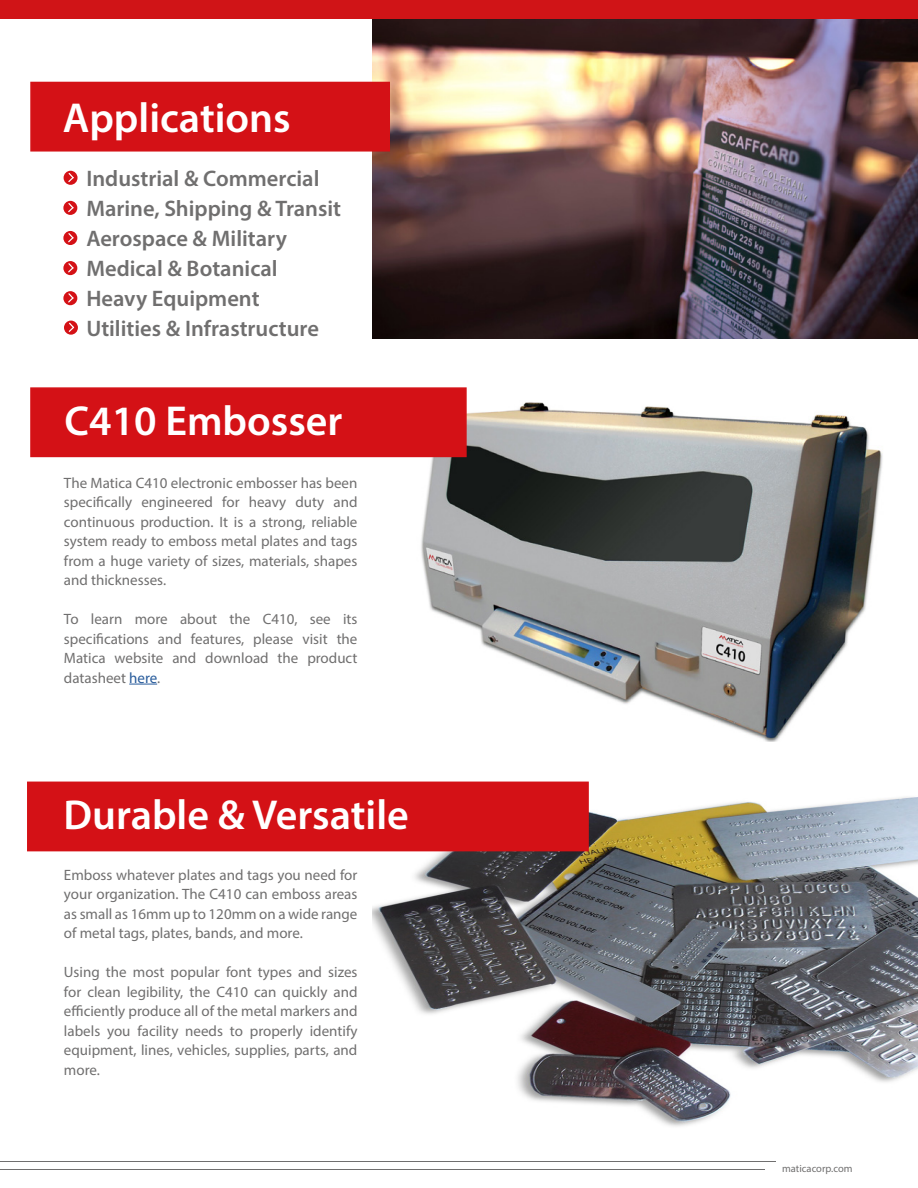
<style>
.page{position:relative;width:918px;height:1188px;background:#fff}
.page>*{position:absolute;margin:0;border:0;box-sizing:border-box;transform-origin:0 0}
.t1{font:600 42px "Myriad Pro";color:#fff}
.t2{font:600 22.5px/30px "Myriad Pro";color:#706f6f}
.t3{font:15px/19.5px "Myriad Pro";color:#706f6f;text-align:justify}
.t4{font:10.5px "Myriad Pro";color:#706f6f}
.s1{color:#275b9b}
</style>
<div class="page">
<img style="left:372px;top:18px;width:546px;height:321px">
<div style="left:0;top:0;width:918px;height:18px;background:#d01417"></div>
<hr style="left:0;top:1161px;width:776px;height:1px;background:#706f6f">
<img style="left:372px;top:797px;width:546px;height:330px">
<div style="left:30px;top:82px;width:360px;height:70px;background:#d41116;border:2px solid #d41116"></div>
<div style="left:64px;top:171px;width:14px;height:14px;background:#d41116;border-radius:50%"></div>
<svg style="left:68px;top:172px;width:7px;height:10px"></svg>
<div style="left:63px;top:201px;width:14px;height:14px;background:#d41116;border-radius:50%"></div>
<svg style="left:68px;top:202px;width:7px;height:11px"></svg>
<div style="left:63px;top:231px;width:14px;height:14px;background:#d41116;border-radius:50%"></div>
<svg style="left:68px;top:232px;width:7px;height:11px"></svg>
<svg style="left:63px;top:261px;width:14px;height:14px"></svg>
<svg style="left:67px;top:262px;width:8px;height:12px"></svg>
<svg style="left:63px;top:291px;width:14px;height:14px"></svg>
<svg style="left:67px;top:292px;width:8px;height:12px"></svg>
<div style="left:27px;top:782px;width:562px;height:69px;background:#d41116"></div>
<img style="left:372px;top:402px;width:511px;height:339px">
<div style="left:30px;top:387px;width:437px;height:70px;background:#d41116;border:2px solid #d41116"></div>
<svg style="left:129px;top:684px;width:28px;height:1px"></svg>
<div style="left:64px;top:321px;width:14px;height:14px;background:#d41116;border-radius:50%"></div>
<svg style="left:68px;top:322px;width:7px;height:10px"></svg>
<hr style="left:0;top:1169px;width:764px;height:1px;background:#706f6f">
<h1 class="t1" style="left:63px;top:91px;width:229px">Applications</h1>
<h2 class="t2" style="left:86px;top:163px;width:256px">Industrial &amp; Commercial<br>Marine, Shipping &amp; Transit<br>Aerospace &amp; Military<br>Medical &amp; Botanical<br>Heavy Equipment<br>Utilities &amp; Infrastructure</h2>
<h1 class="t1" style="left:64px;top:394px;width:280px">C410 Embosser</h1>
<p class="t3" style="left:64px;top:473px;width:295px">The Matica C410 electronic embosser has been specifically engineered for heavy duty and continuous production. It is a strong, reliable system ready to emboss metal plates and tags from a huge variety of sizes, materials, shapes and thicknesses.</p>
<p class="t3" style="left:64px;top:609px;width:295px">To learn more about the C410, see its specifications and features, please visit the Matica website and download the product datasheet <span class="s1">here</span>.</p>
<h1 class="t1" style="left:63px;top:788px;width:347px">Durable &amp; Versatile</h1>
<p class="t3" style="left:64px;top:865px;width:295px">Emboss whatever plates and tags you need for your organization. The C410 can emboss areas as small as 16mm up to 120mm on a wide range of metal tags, plates, bands, and more.</p>
<p class="t3" style="left:64px;top:962px;width:295px">Using the most popular font types and sizes for clean legibility, the C410 can quickly and efficiently produce all of the metal markers and labels you facility needs to properly identify equipment, lines, vehicles, supplies, parts, and more.</p>
<p class="t4" style="left:782px;top:1162px;width:72px">maticacorp.com</p>
</div>
